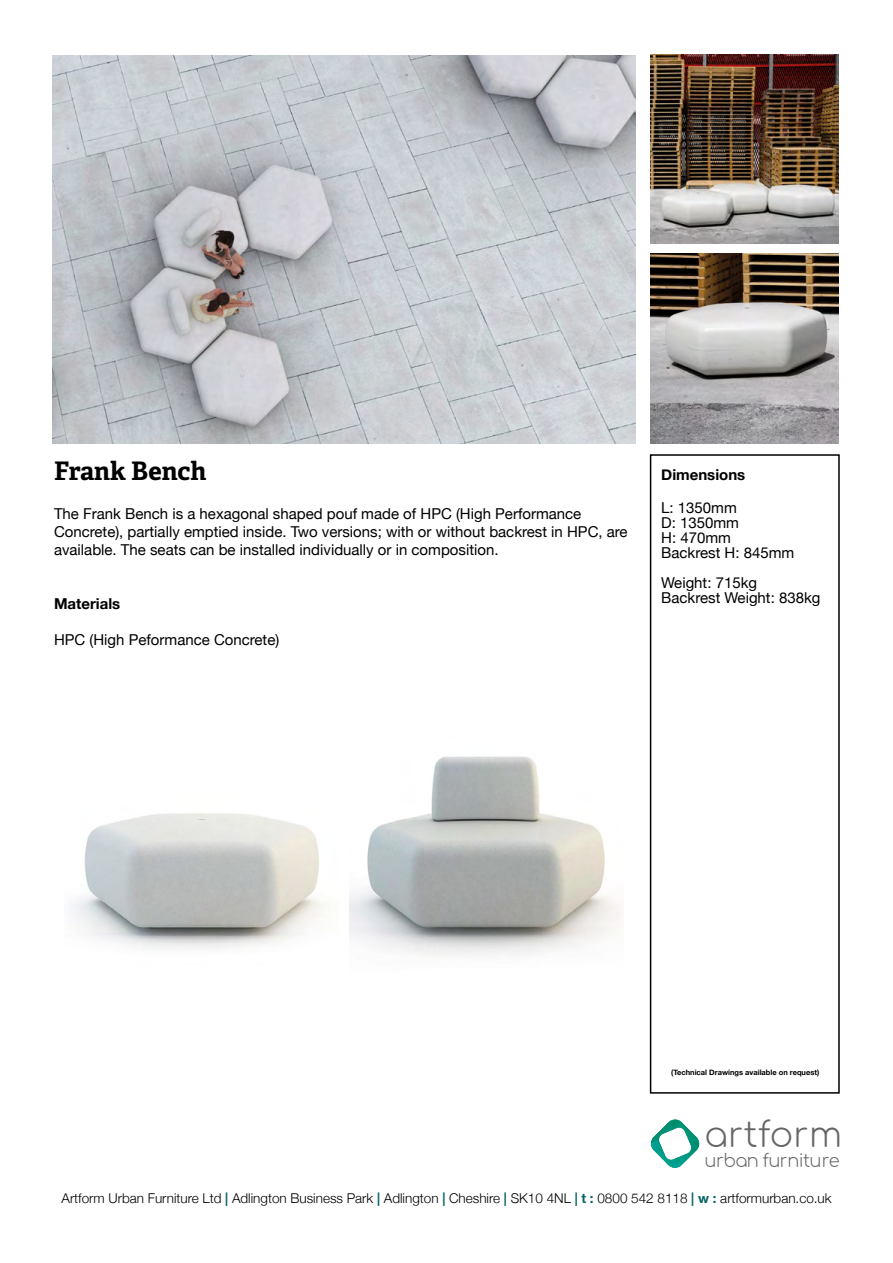
<style>
.page{position:relative;width:893px;height:1263px;background:#fff}
.page>*{position:absolute;margin:0;border:0;box-sizing:border-box;transform-origin:0 0}
.t1{font:34.65px "Comfortaa";color:#666667}
.t2{font:700 25.5px "Adelle Basic";color:#000}
.t3{font:17.85px "Comfortaa";letter-spacing:-.035em;color:#666667}
.t4{font:15px/15px "Helvetica Neue";color:#000}
.t5{font:700 15px "Helvetica Neue";color:#000}
.t6{font:300 13.5px "Helvetica Neue";color:#000}
.t7{font:700 7.5px "Helvetica Neue";color:#000}
.s1{font-weight:700;color:#056466}
</style>
<div class="page">
<img style="left:53px;top:55px;width:583px;height:388px">
<img style="left:651px;top:54px;width:188px;height:189px">
<img style="left:651px;top:254px;width:188px;height:189px">
<div style="left:650px;top:454px;width:190px;height:640px;border:2px solid #000"></div>
<svg style="left:651px;top:1119px;width:49px;height:49px"></svg>
<img style="left:71px;top:813px;width:258px;height:136px">
<img style="left:349px;top:756px;width:272px;height:199px">
<h2 class="t2" style="left:54px;top:454px;width:154px">Frank Bench</h2>
<p class="t4" style="left:54px;top:505px;width:575px;line-height:18px">The Frank Bench is a hexagonal shaped pouf made of HPC (High Performance<br>Concrete), partially emptied inside. Two versions; with or without backrest in HPC, are available. The seats can be installed individually or in composition.</p>
<p class="t5" style="left:54px;top:595px;width:68px">Materials</p>
<p class="t4" style="left:54px;top:632px;width:227px">HPC (High Peformance Concrete)</p>
<p class="t5" style="left:661px;top:466px;width:86px">Dimensions</p>
<p class="t4" style="left:661px;top:500px;width:135px">L: 1350mm<br>D: 1350mm<br>H: 470mm<br>Backrest H: 845mm</p>
<p class="t4" style="left:661px;top:575px;width:161px">Weight: 715kg<br>Backrest Weight: 838kg</p>
<p class="t7" style="left:671px;top:1067px;width:150px">(Technical Drawings available on request)</p>
<h1 class="t1" style="left:705px;top:1103px;width:139px">artform</h1>
<p class="t3" style="left:705px;top:1145px;width:137px">urban furniture</p>
<p class="t6" style="left:62px;top:1190px;width:772px">Artform Urban Furniture Ltd <span class="s1">|</span> Adlington Business Park <span class="s1">|</span> Adlington <span class="s1">|</span> Cheshire <span class="s1">|</span> SK10 4NL <span class="s1">| t :</span> 0800 542 8118 <span class="s1">| w :</span> artformurban.co.uk</p>
</div>
